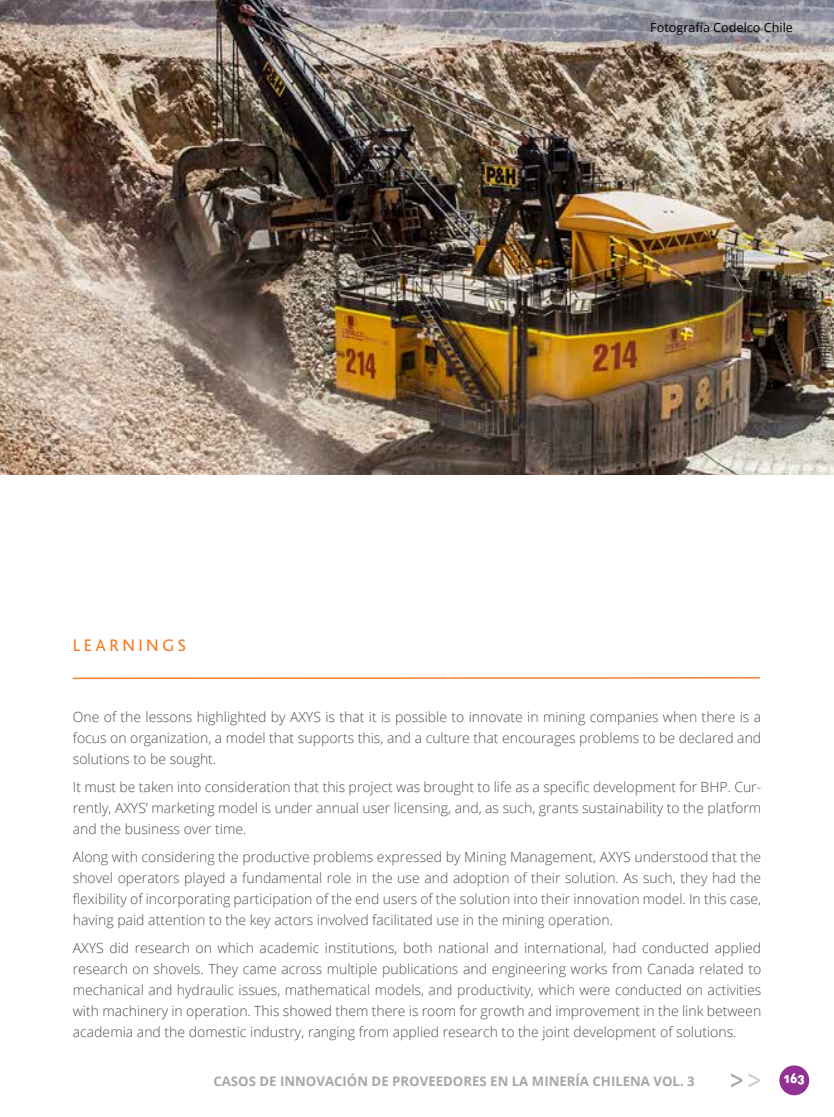
<style>
.page{position:relative;width:834px;height:1117px;background:#fff}
.page>*{position:absolute;margin:0;border:0;box-sizing:border-box;transform-origin:0 0}
.t1{font:17.5px "Bliss";letter-spacing:.2em;color:#f47920}
.t2{font:300 14px/21px "Open Sans";color:#4d4d4f;text-align:justify}
.t3{font:700 13.12px "Open Sans";color:#a5a7aa}
.t4{font:13.12px "DIN Black Alternate";color:#fff}
.t5{font:12.6px "Open Sans";color:#000}
</style>
<div class="page">
<svg style="left:731px;top:1073px;width:11px;height:14px"></svg>
<svg style="left:748px;top:1073px;width:11px;height:14px"></svg>
<div style="left:779px;top:1065px;width:30px;height:29px;background:#913192;border-radius:50%"></div>
<svg style="left:72px;top:677px;width:688px;height:2px"></svg>
<img style="left:0;top:0;width:833px;height:474px">
<p class="t1" style="left:73px;top:635px;width:115px">LEARNINGS</p>
<p class="t5" style="left:650px;top:19px;width:144px">Fotografía Codelco Chile</p>
<p class="t2" style="left:73px;top:706px;width:689px">One of the lessons highlighted by AXYS is that it is possible to innovate in mining companies when there is a focus on organization, a model that supports this, and a culture that encourages problems to be declared and solutions to be sought.</p>
<p class="t2" style="left:73px;top:776px;width:689px">It must be taken into consideration that this project was brought to life as a specific development for BHP. Cur&shy;rently, AXYS’ marketing model is under annual user licensing, and, as such, grants sustainability to the platform and the business over time.</p>
<p class="t2" style="left:73px;top:846px;width:689px">Along with considering the productive problems expressed by Mining Management, AXYS understood that the shovel operators played a fundamental role in the use and adoption of their solution. As such, they had the flexibility of incorporating participation of the end users of the solution into their innovation model. In this case, having paid attention to the key actors involved facilitated use in the mining operation.</p>
<p class="t2" style="left:73px;top:937px;width:689px">AXYS did research on which academic institutions, both national and international, had conducted applied research on shovels. They came across multiple publications and engineering works from Canada related to mechanical and hydraulic issues, mathematical models, and productivity, which were conducted on activities with machinery in operation. This showed them there is room for growth and improvement in the link between academia and the domestic industry, ranging from applied research to the joint development of solutions.</p>
<p class="t3" style="left:213px;top:1071px;width:483px">CASOS DE INNOVACIÓN DE PROVEEDORES EN LA MINERÍA CHILENA VOL. 3</p>
<p class="t4" style="left:783px;top:1068px;width:22px">163</p>
</div>
